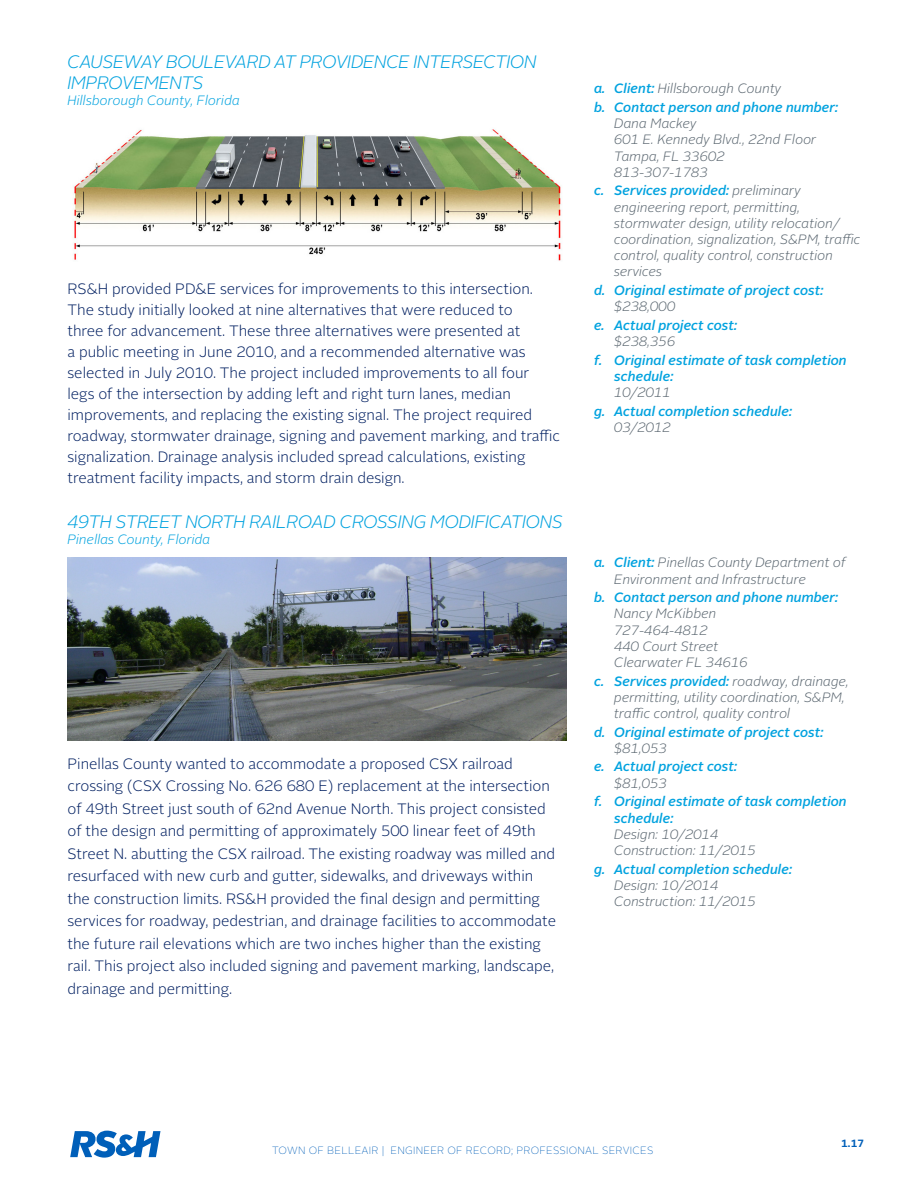
<style>
.page{position:relative;width:918px;height:1188px;background:#fff}
.page>*{position:absolute;margin:0;border:0;box-sizing:border-box;transform-origin:0 0}
.Project_Name{font:italic 300 18px/21.6px "Alright Sans";letter-spacing:-.025em;color:#00a2df}
.t1{font:300 15px/22.5px "Alright Sans";color:#001f61}
.Sidebar_info_copy{font:italic 300 13.5px/16.2px "Alright Sans";color:#5a6670}
.t2{font:italic 500 13.5px/16.2px "Alright Sans";color:#00a2df}
.Project_Location{font:italic 300 13.5px "Alright Sans";color:#00a2df}
.t3{font:100 10.5px "Alright Sans";letter-spacing:.025em;color:#005fb9}
.t4{font:700 10.5px "Alright Sans";color:#005fb9}
.s1{font-weight:500;color:#00a2df}
</style>
<div class="page">
<svg style="left:70px;top:1131px;width:91px;height:27px"></svg>
<img style="left:73px;top:129px;width:488px;height:132px">
<img style="left:68px;top:557px;width:499px;height:183px">
<p class="Project_Name" style="left:68px;top:51px;width:471px">CAUSEWAY BOULEVARD AT PROVIDENCE INTERSECTION<br>IMPROVEMENTS</p>
<p class="Project_Location" style="left:68px;top:92px;width:174px">Hillsborough County, Florida</p>
<p class="t1" style="left:68px;top:279px;width:494px;line-height:21px">RS&amp;H provided PD&amp;E services for improvements to this intersection.<br>The study initially looked at nine alternatives that were reduced to<br>three for advancement. These three alternatives were presented at<br>a public meeting in June 2010, and a recommended alternative was selected in July 2010. The project included improvements to all four<br>legs of the intersection by adding left and right turn lanes, median improvements, and replacing the existing signal. The project required roadway, stormwater drainage, signing and pavement marking, and traffic signalization. Drainage analysis included spread calculations, existing treatment facility impacts, and storm drain design.</p>
<p class="Project_Name" style="left:68px;top:511px;width:497px">49TH STREET NORTH RAILROAD CROSSING MODIFICATIONS</p>
<p class="Project_Location" style="left:68px;top:530px;width:144px">Pinellas County, Florida</p>
<p class="t1" style="left:68px;top:753px;width:490px">Pinellas County wanted to accommodate a proposed CSX railroad crossing (CSX Crossing No. 626 680 E) replacement at the intersection of 49th Street just south of 62nd Avenue North. This project consisted of the design and permitting of approximately 500 linear feet of 49th Street N. abutting the CSX railroad. The existing roadway was milled and resurfaced with new curb and gutter, sidewalks, and driveways within the construction limits. RS&amp;H provided the final design and permitting services for roadway, pedestrian, and drainage facilities to accommodate the future rail elevations which are two inches higher than the existing rail. This project also included signing and pavement marking, landscape, drainage and permitting.</p>
<p class="Sidebar_info_copy" style="left:594px;top:81px;width:189px"><span class="s1">a. Client:</span> Hillsborough County</p>
<p class="t2" style="left:594px;top:99px;width:246px">b. Contact person and phone number:</p>
<p class="Sidebar_info_copy" style="left:614px;top:116px;width:84px">Dana Mackey</p>
<p class="Sidebar_info_copy" style="left:614px;top:132px;width:204px">601 E. Kennedy Blvd., 22nd Floor</p>
<p class="Sidebar_info_copy" style="left:614px;top:148px;width:112px">Tampa, FL 33602</p>
<p class="Sidebar_info_copy" style="left:614px;top:164px;width:95px">813-307-1783</p>
<p class="Sidebar_info_copy" style="left:614px;top:183px;width:248px;text-indent:-20px"><span class="s1">c. Services provided:</span> preliminary engineering report, permitting, stormwater design, utility relocation/ coordination, signalization, S&amp;PM, traffic control, quality control, construction services</p>
<p class="t2" style="left:594px;top:282px;width:231px">d. Original estimate of project cost:</p>
<p class="Sidebar_info_copy" style="left:614px;top:299px;width:63px">$238,000</p>
<p class="t2" style="left:594px;top:317px;width:145px">e. Actual project cost:</p>
<p class="Sidebar_info_copy" style="left:614px;top:334px;width:63px">$238,356</p>
<p class="t2" style="left:614px;top:352px;width:234px;text-indent:-20px">f. Original estimate of task completion schedule:</p>
<p class="Sidebar_info_copy" style="left:614px;top:385px;width:58px">10/2011</p>
<p class="t2" style="left:594px;top:403px;width:200px">g. Actual completion schedule:</p>
<p class="Sidebar_info_copy" style="left:614px;top:419px;width:58px">03/2012</p>
<p class="Sidebar_info_copy" style="left:594px;top:555px;width:253px"><span class="s1">a. Client:</span> Pinellas County Department of</p>
<p class="Sidebar_info_copy" style="left:614px;top:571px;width:193px">Environment and Infrastructure</p>
<p class="t2" style="left:594px;top:590px;width:246px">b. Contact person and phone number:</p>
<p class="Sidebar_info_copy" style="left:614px;top:606px;width:104px">Nancy McKibben</p>
<p class="Sidebar_info_copy" style="left:614px;top:622px;width:95px">727-464-4812</p>
<p class="Sidebar_info_copy" style="left:614px;top:638px;width:106px">440 Court Street</p>
<p class="Sidebar_info_copy" style="left:614px;top:654px;width:135px">Clearwater FL 34616</p>
<p class="Sidebar_info_copy" style="left:614px;top:673px;width:236px;text-indent:-20px"><span class="s1">c. Services provided:</span> roadway, drainage, permitting, utility coordination, S&amp;PM, traffic control, quality control</p>
<p class="t2" style="left:594px;top:724px;width:231px">d. Original estimate of project cost:</p>
<p class="Sidebar_info_copy" style="left:614px;top:740px;width:54px">$81,053</p>
<p class="t2" style="left:594px;top:759px;width:145px">e. Actual project cost:</p>
<p class="Sidebar_info_copy" style="left:614px;top:775px;width:54px">$81,053</p>
<p class="t2" style="left:614px;top:794px;width:234px;text-indent:-20px">f. Original estimate of task completion schedule:</p>
<p class="Sidebar_info_copy" style="left:614px;top:826px;width:106px">Design: 10/2014</p>
<p class="Sidebar_info_copy" style="left:614px;top:842px;width:143px">Construction: 11/2015</p>
<p class="t2" style="left:594px;top:861px;width:200px">g. Actual completion schedule:</p>
<p class="Sidebar_info_copy" style="left:614px;top:877px;width:106px">Design: 10/2014</p>
<p class="Sidebar_info_copy" style="left:614px;top:893px;width:143px">Construction: 11/2015</p>
<p class="t3" style="left:272px;top:1143px;width:383px">TOWN OF BELLEAIR | ENGINEER OF RECORD; PROFESSIONAL SERVICES</p>
<p class="t4" style="left:841px;top:1136px;width:24px">1.17</p>
</div>
